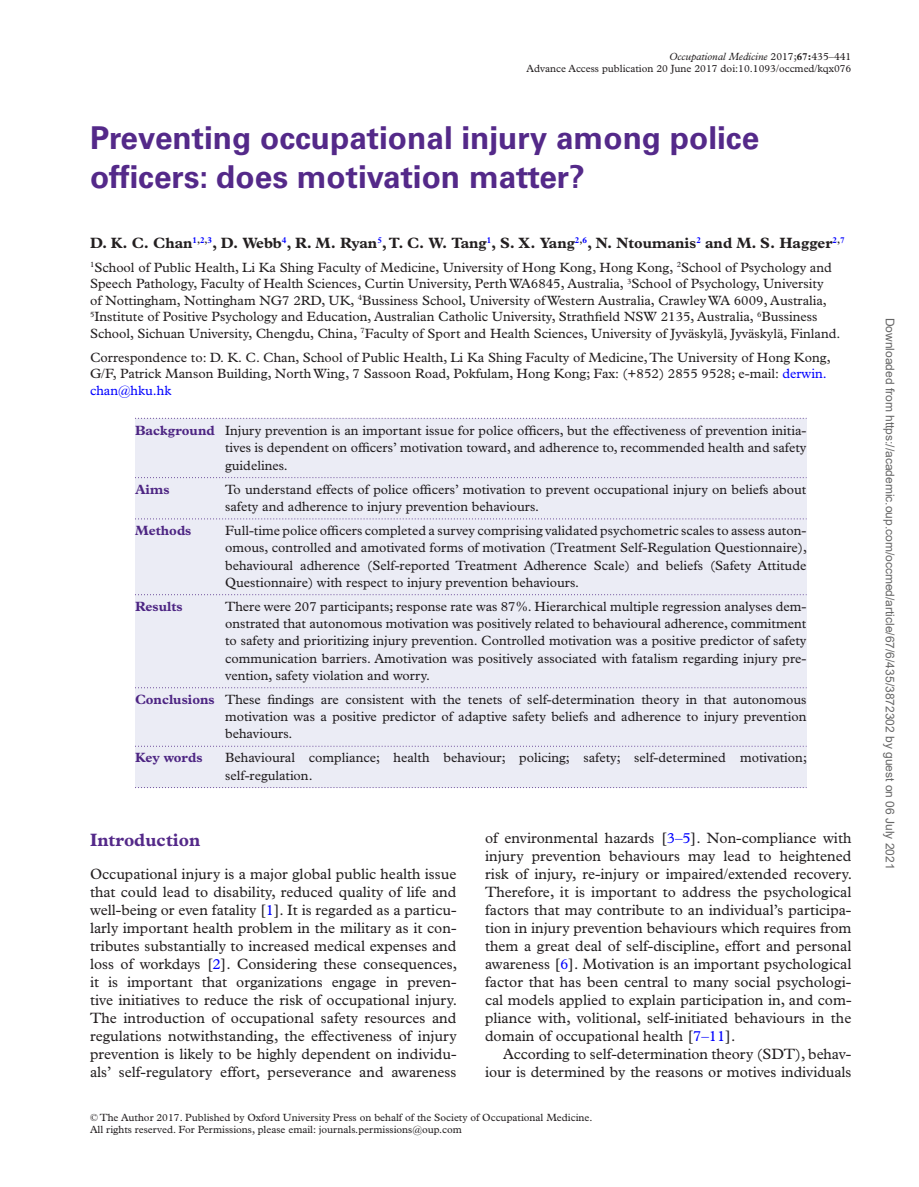
<style>
.page{position:relative;width:919px;height:1187px;background:#fff}
.page>*{position:absolute;margin:0;border:0;box-sizing:border-box;transform-origin:0 0}
.t1{font:700 31.5px/39px "Univers LT Std";color:#542989}
.t2{font:700 18px "Plantin Std";color:#542989}
.t3{font:15px/18px "Plantin Std";letter-spacing:-.005em;color:#231f20;text-align:justify}
.t4{font:700 15px "Plantin Std";color:#231f20}
.t5{font:13.5px/17.2px "Plantin Std";color:#231f20}
.t6{font:700 13.5px "Plantin Std";color:#542989}
.t7{font:12px "Arial";color:#666}
.t8{font:10.5px/12px "Plantin Std";color:#231f20;text-align:right}
.s1{font-style:italic}
.s2{font-weight:700}
.s3{color:#00f}
.s4{font-weight:700;color:#542989}
</style>
<div class="page">
<svg style="left:135px;top:787px;width:671px;height:1px"></svg>
<div style="left:135px;top:418px;width:671px;height:369px;background:#ebecf5"></div>
<p class="t8" style="left:526px;top:51px;width:326px"><span class="s1">Occupational Medicine</span> 2017;<span class="s2">67:</span>435–441<br>Advance Access publication 20 June 2017 doi:10.1093/occmed/kqx076</p>
<h1 class="t1" style="left:90px;top:118px;width:670px">Preventing occupational injury among police officers: does motivation matter?</h1>
<p class="t4" style="left:90px;top:233px;width:756px">D. K. C. Chan<sup>1</sup><sup>,</sup><sup>2</sup><sup>,</sup><sup>3</sup>, D. Webb<sup>4</sup>, R. M. Ryan<sup>5</sup>, T. C. W. Tang<sup>1</sup>, S. X. Yang<sup>2</sup><sup>,</sup><sup>6</sup>, N. Ntoumanis<sup>2</sup> and M. S. Hagger<sup>2</sup><sup>,</sup><sup>7</sup></p>
<p class="t5" style="left:90px;top:259px;width:751px;line-height:16.5px"><sup>1</sup>School of Public Health, Li Ka Shing Faculty of Medicine, University of Hong Kong, Hong Kong, <sup>2</sup>School of Psychology and Speech Pathology, Faculty of Health Sciences, Curtin University, Perth WA6845, Australia, <sup>3</sup>School of Psychology, University<br>of Nottingham, Nottingham NG7 2RD, UK, <sup>4</sup>Bussiness School, University of Western Australia, Crawley WA 6009, Australia, <sup>5</sup>Institute of Positive Psychology and Education, Australian Catholic University, Strathfield NSW 2135, Australia, <sup>6</sup>Bussiness School, Sichuan University, Chengdu, China, <sup>7</sup>Faculty of Sport and Health Sciences, University of Jyväskylä, Jyväskylä, Finland.</p>
<p class="t5" style="left:90px;top:349px;width:742px;line-height:16.5px">Correspondence to: D. K. C. Chan, School of Public Health, Li Ka Shing Faculty of Medicine, The University of Hong Kong,<br>G/F, Patrick Manson Building, North Wing, 7 Sassoon Road, Pokfulam, Hong Kong; Fax: (+852) 2855 9528; e-mail: <span class="s3">derwin. chan@hku.hk</span></p>
<p class="t5" style="left:225px;top:422px;width:582px;text-align:justify;text-indent:-90px"><span class="s4">Background</span> Injury prevention is an important issue for police officers, but the effectiveness of prevention initia&shy;tives is dependent on officers’ motivation toward, and adherence to, recommended health and safety guidelines.</p>
<p class="t6" style="left:135px;top:481px;width:36px">Aims</p>
<p class="t5" style="left:225px;top:480px;width:582px">To understand effects of police officers’ motivation to prevent occupational injury on beliefs about safety and adherence to injury prevention behaviours.</p>
<p class="t6" style="left:135px;top:522px;width:58px">Methods</p>
<p class="t5" style="left:225px;top:522px;width:583px;text-align:justify">Full-time police officers completed a survey comprising validated psychometric scales to assess auton&shy;omous, controlled and amotivated forms of motivation (Treatment Self-Regulation Questionnaire), behavioural adherence (Self-reported Treatment Adherence Scale) and beliefs (Safety Attitude Questionnaire) with respect to injury prevention behaviours.</p>
<p class="t6" style="left:135px;top:598px;width:49px">Results</p>
<p class="t5" style="left:225px;top:597px;width:582px;text-align:justify">There were 207 participants; response rate was 87%. Hierarchical multiple regression analyses dem&shy;onstrated that autonomous motivation was positively related to behavioural adherence, commitment to safety and prioritizing injury prevention. Controlled motivation was a positive predictor of safety communication barriers. Amotivation was positively associated with fatalism regarding injury pre&shy;vention, safety violation and worry.</p>
<p class="t5" style="left:225px;top:690px;width:582px;text-align:justify;text-indent:-90px"><span class="s4">Conclusions</span> These findings are consistent with the tenets of self-determination theory in that autonomous motivation was a positive predictor of adaptive safety beliefs and adherence to injury prevention behaviours.</p>
<p class="t6" style="left:135px;top:749px;width:69px">Key words</p>
<p class="t5" style="left:225px;top:749px;width:583px">Behavioural compliance; health behaviour; policing; safety; self-determined motivation; self-regulation.</p>
<h2 class="t2" style="left:90px;top:828px;width:112px">Introduction</h2>
<p class="t3" style="left:90px;top:864px;width:368px">Occupational injury is a major global public health issue that could lead to disability, reduced quality of life and well-being or even fatality [<span class="s3">1</span>]. It is regarded as a particu&shy;larly important health problem in the military as it con&shy;tributes substantially to increased medical expenses and loss of workdays [<span class="s3">2</span>]. Considering these consequences, it is important that organizations engage in preven&shy;tive initiatives to reduce the risk of occupational injury.<br>The introduction of occupational safety resources and regulations notwithstanding, the effectiveness of injury prevention is likely to be highly dependent on individu&shy;als’ self-regulatory effort, perseverance and awareness</p>
<p class="t3" style="left:485px;top:828px;width:368px">of environmental hazards [<span class="s3">3–5</span>]. Non-compliance with injury prevention behaviours may lead to heightened risk of injury, re-injury or impaired/extended recovery.<br>Therefore, it is important to address the psychological factors that may contribute to an individual’s participa&shy;tion in injury prevention behaviours which requires from them a great deal of self-discipline, effort and personal awareness [<span class="s3">6</span>]. Motivation is an important psychological factor that has been central to many social psychologi&shy;cal models applied to explain participation in, and com&shy;pliance with, volitional, self-initiated behaviours in the domain of occupational health [<span class="s3">7–11</span>].</p>
<p class="t3" style="left:485px;top:1044px;width:368px;text-align:right">According to self-determination theory (SDT), behav&shy;iour is determined by the reasons or motives individuals</p>
<p class="t8" style="left:90px;top:1111px;width:504px;text-align:left">© The Author 2017. Published by Oxford University Press on behalf of the Society of Occupational Medicine.<br>All rights reserved. For Permissions, please email: journals.permissions@oup.com</p>
<p class="t7" style="left:894px;top:317px;width:553px;rotate:90deg">Downloaded from https://academic.oup.com/occmed/article/67/6/435/3872302 by guest on 06 July 2021</p>
</div>
